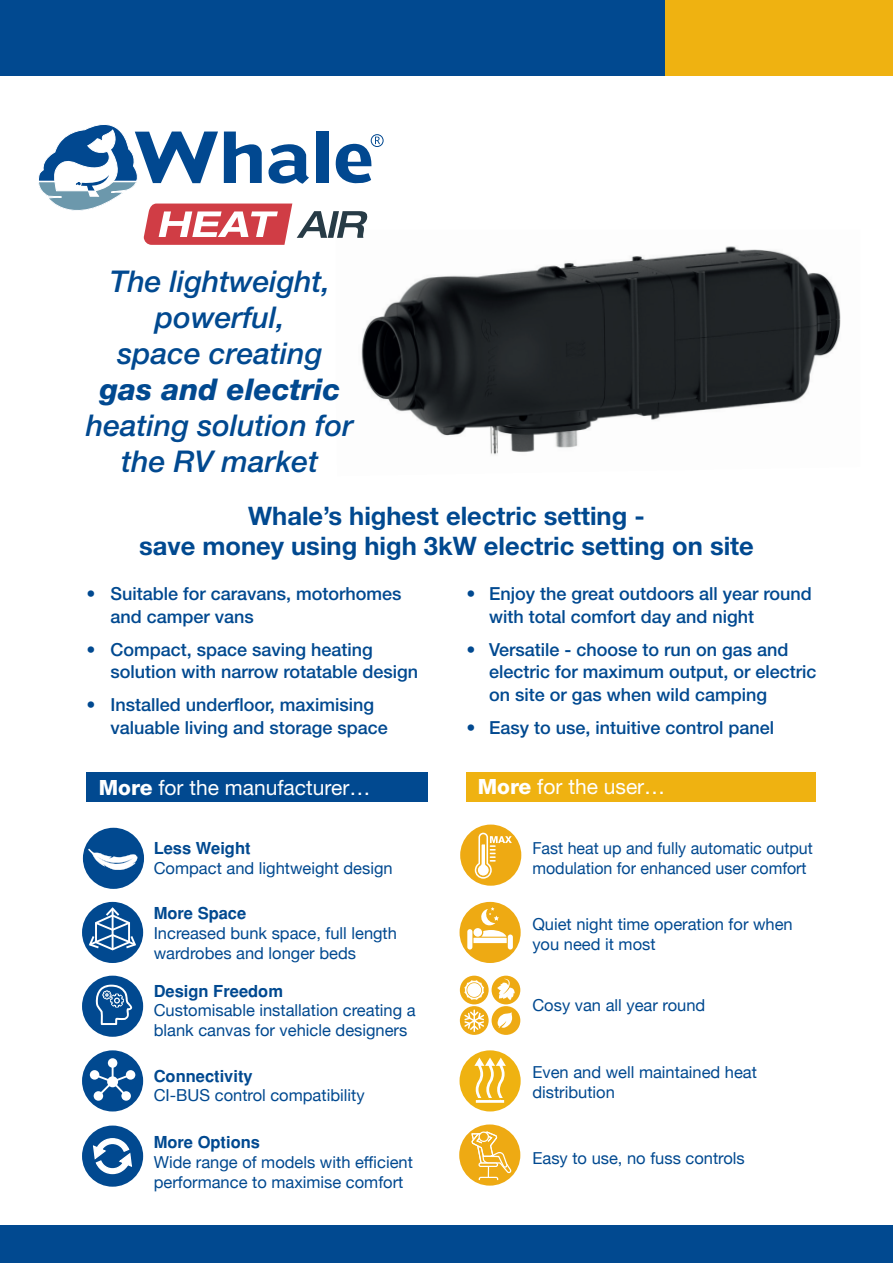
<style>
.page{position:relative;width:893px;height:1263px;background:#fff}
.page>*{position:absolute;margin:0;border:0;box-sizing:border-box;transform-origin:0 0}
.t1{font:italic 500 30px/36px "Helvetica Neue";color:#014990;text-align:center}
.t2{font:italic 800 30px "Helvetica Neue";color:#014990}
.t3{font:700 25.5px/30px "Helvetica Neue";color:#014990;text-align:center}
.t4{font:21px "Helvetica Neue";color:#fff}
.t5{font:500 18px/22.5px "Helvetica Neue";color:#014990}
.t6{font:16.5px/19.8px "Helvetica Neue";color:#014990}
.t7{font:700 16.5px "Helvetica";color:#014990}
.s1{font-weight:800}
</style>
<div class="page">
<img style="left:361px;top:246px;width:480px;height:209px">
<div style="left:0;top:0;width:666px;height:75px;background:#014990"></div>
<div style="left:666px;top:0;width:227px;height:75px;background:#efb211"></div>
<div style="left:371px;top:134px;width:12px;height:13px;border:1px solid #014890;border-radius:50%"></div>
<svg style="left:38px;top:124px;width:342px;height:121px"></svg>
<div style="left:83px;top:828px;width:61px;height:61px;background:#014990;border-radius:50%"></div>
<svg style="left:88px;top:848px;width:49px;height:22px"></svg>
<div style="left:82px;top:902px;width:61px;height:61px;background:#014990;border-radius:50%"></div>
<svg style="left:87px;top:906px;width:50px;height:45px"></svg>
<div style="left:82px;top:1125px;width:61px;height:62px;background:#014990;border-radius:50%"></div>
<svg style="left:93px;top:1138px;width:39px;height:36px"></svg>
<div style="left:82px;top:976px;width:61px;height:61px;background:#014990;border-radius:50%"></div>
<svg style="left:95px;top:985px;width:37px;height:40px"></svg>
<div style="left:82px;top:1050px;width:61px;height:61px;background:#014990;border-radius:50%"></div>
<svg style="left:90px;top:1070px;width:9px;height:10px"></svg>
<svg style="left:126px;top:1070px;width:9px;height:10px"></svg>
<svg style="left:121px;top:1091px;width:10px;height:10px"></svg>
<div style="left:108px;top:1058px;width:9px;height:10px;background:#fff;border-radius:50%"></div>
<svg style="left:92px;top:1063px;width:41px;height:36px"></svg>
<div style="left:492px;top:1006px;width:28px;height:29px;background:#eeaa13;border-radius:50%"></div>
<svg style="left:497px;top:1012px;width:15px;height:16px"></svg>
<div style="left:492px;top:976px;width:28px;height:28px;background:#eeaa13;border-radius:50%"></div>
<svg style="left:497px;top:979px;width:18px;height:21px"></svg>
<svg style="left:460px;top:1006px;width:29px;height:29px"></svg>
<svg style="left:464px;top:1009px;width:20px;height:23px"></svg>
<div style="left:460px;top:976px;width:29px;height:28px;background:#eeaa13;border-radius:50%"></div>
<svg style="left:464px;top:980px;width:20px;height:20px"></svg>
<div style="left:459px;top:1124px;width:61px;height:61px;background:#eeaa13;border-radius:50%"></div>
<svg style="left:471px;top:1130px;width:41px;height:51px"></svg>
<div style="left:460px;top:902px;width:61px;height:61px;background:#eeaa13;border-radius:50%"></div>
<div style="left:467px;top:929px;width:5px;height:20px;background:#fff;border-radius:3px"></div>
<div style="left:508px;top:934px;width:5px;height:15px;background:#fff;border-radius:3px"></div>
<svg style="left:473px;top:907px;width:34px;height:36px"></svg>
<div style="left:460px;top:824px;width:61px;height:62px;background:#eeaa13;border-radius:50%"></div>
<svg style="left:475px;top:833px;width:37px;height:46px"></svg>
<div style="left:0;top:1225px;width:893px;height:38px;background:#014990"></div>
<div style="left:86px;top:772px;width:342px;height:29px;background:#014990"></div>
<div style="left:467px;top:772px;width:349px;height:29px;background:#efb211"></div>
<div style="left:460px;top:1050px;width:61px;height:61px;background:#efb211;border-radius:50%"></div>
<hr style="left:476px;top:1100px;width:28px;height:3px;background:#fff">
<svg style="left:474px;top:1057px;width:32px;height:45px"></svg>
<h1 class="t1" style="left:110px;top:263px;width:222px">The lightweight, powerful, space creating</h1>
<h1 class="t2" style="left:100px;top:372px;width:242px">gas and electric</h1>
<h1 class="t1" style="left:86px;top:407px;width:269px">heating solution for the RV market</h1>
<h2 class="t3" style="left:139px;top:500px;width:616px">Whale’s highest electric setting -<br>save money using high 3kW electric setting on site</h2>
<p class="t5" style="left:110px;top:582px;width:293px;text-indent:-24px">• Suitable for caravans, motorhomes and camper vans</p>
<p class="t5" style="left:110px;top:638px;width:309px;text-indent:-24px">• Compact, space saving heating solution with narrow rotatable design</p>
<p class="t5" style="left:110px;top:693px;width:279px;text-indent:-24px">• Installed underfloor, maximising valuable living and storage space</p>
<p class="t5" style="left:489px;top:582px;width:324px;text-indent:-22px">• Enjoy the great outdoors all year round with total comfort day and night</p>
<p class="t5" style="left:489px;top:638px;width:329px;text-indent:-22px">• Versatile - choose to run on gas and electric for maximum output, or electric on site or gas when wild camping</p>
<p class="t5" style="left:467px;top:716px;width:309px">• Easy to use, intuitive control panel</p>
<p class="t4" style="left:99px;top:775px;width:273px"><span class="s1">More</span> for the manufacturer…</p>
<p class="t4" style="left:478px;top:774px;width:189px"><span class="s1">More</span> for the user…</p>
<p class="t7" style="left:154px;top:839px;width:98px">Less Weight</p>
<p class="t6" style="left:154px;top:859px;width:240px">Compact and lightweight design</p>
<p class="t7" style="left:154px;top:904px;width:94px">More Space</p>
<p class="t6" style="left:154px;top:924px;width:245px">Increased bunk space, full length wardrobes and longer beds</p>
<p class="t7" style="left:154px;top:981px;width:131px">Design Freedom</p>
<p class="t6" style="left:154px;top:1001px;width:263px">Customisable installation creating a blank canvas for vehicle designers</p>
<p class="t7" style="left:154px;top:1066px;width:101px">Connectivity</p>
<p class="t6" style="left:154px;top:1086px;width:212px">CI-BUS control compatibility</p>
<p class="t7" style="left:154px;top:1133px;width:108px">More Options</p>
<p class="t6" style="left:154px;top:1153px;width:261px">Wide range of models with efficient performance to maximise comfort</p>
<p class="t6" style="left:532px;top:839px;width:282px">Fast heat up and fully automatic output modulation for enhanced user comfort</p>
<p class="t6" style="left:532px;top:915px;width:262px">Quiet night time operation for when you need it most</p>
<p class="t6" style="left:532px;top:996px;width:174px">Cosy van all year round</p>
<p class="t6" style="left:532px;top:1063px;width:226px">Even and well maintained heat distribution</p>
<p class="t6" style="left:532px;top:1149px;width:214px">Easy to use, no fuss controls</p>
</div>
